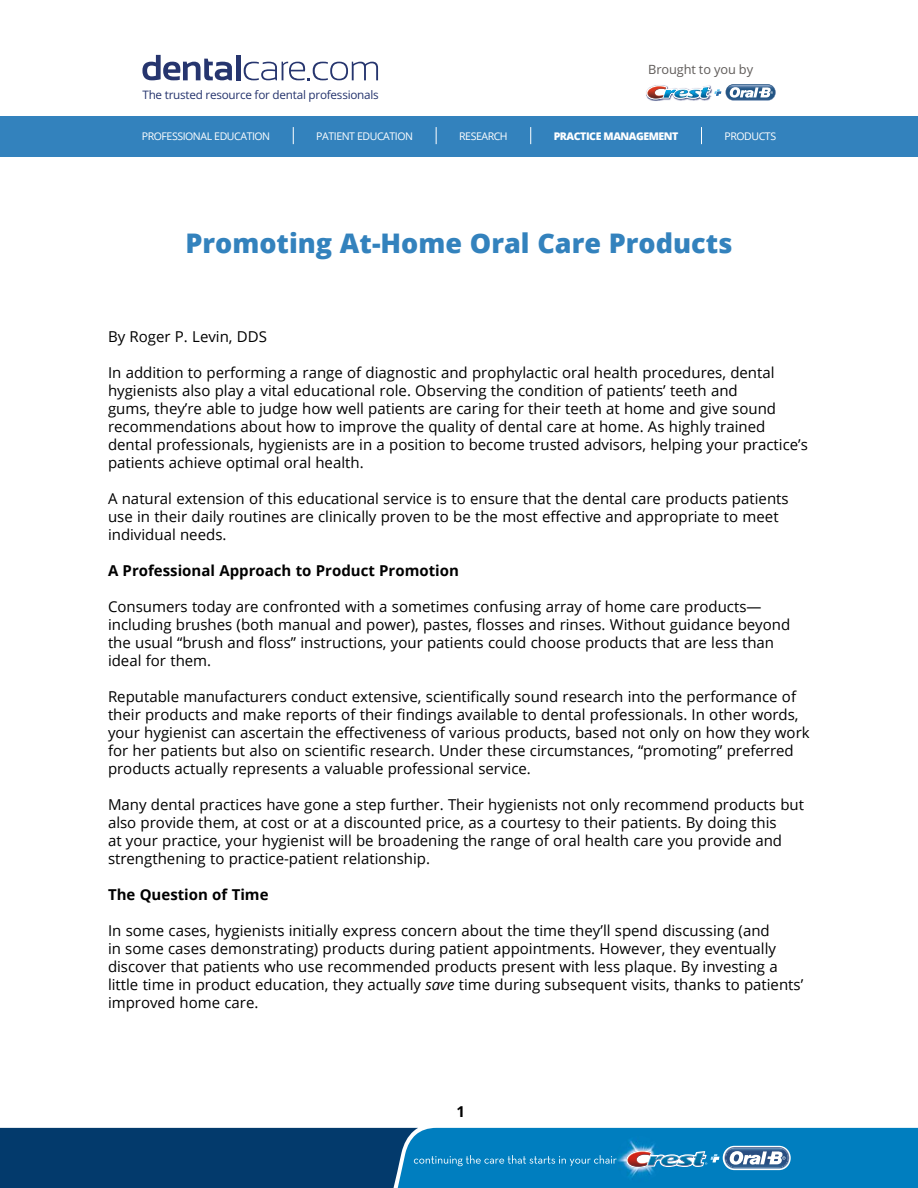
<style>
.page{position:relative;width:918px;height:1188px;background:#fff}
.page>*{position:absolute;margin:0;border:0;box-sizing:border-box;transform-origin:0 0}
.t1{font:800 27px "Open Sans";color:#3382bd}
.Main_Body{font:15px/18px "Open Sans";color:#000}
.Main_Body-2{font:700 15px "Open Sans";color:#000}
.Page_Number{font:700 15px "Open Sans";color:#000}
.t2{font:12.75px "Open Sans";letter-spacing:-.01em;color:#5f5b59}
.t3{font:11.7px "Open Sans";letter-spacing:-.02em;color:#26356e}
.t4{font:10.5px "Open Sans";letter-spacing:-.04em;color:#fff}
.t5{font:800 10.5px "Open Sans";letter-spacing:-.04em;color:#fff}
.s1{font-style:italic}
</style>
<div class="page">
<svg style="left:142px;top:55px;width:90px;height:25px"></svg>
<hr style="left:236px;top:55px;width:4px;height:25px;background:#26356e">
<svg style="left:244px;top:62px;width:134px;height:18px"></svg>
<img style="left:730px;top:84px;width:46px;height:17px">
<img style="left:650px;top:100px;width:58px;height:1px">
<svg style="left:646px;top:85px;width:129px;height:15px"></svg>
<img style="left:670px;top:87px;width:41px;height:11px">
<div style="left:0;top:117px;width:918px;height:40px;background:#3382bd"></div>
<svg style="left:293px;top:127px;width:1px;height:17px"></svg>
<svg style="left:436px;top:127px;width:1px;height:17px"></svg>
<svg style="left:530px;top:127px;width:1px;height:17px"></svg>
<svg style="left:701px;top:127px;width:1px;height:17px"></svg>
<svg style="left:0;top:1128px;width:918px;height:60px;background:#0b639b"></svg>
<p class="t3" style="left:142px;top:86px;width:238px">The trusted resource for dental professionals</p>
<p class="t2" style="left:648px;top:61px;width:106px">Brought to you by</p>
<p class="t4" style="left:142px;top:129px;width:130px">PROFESSIONAL EDUCATION</p>
<p class="t4" style="left:316px;top:129px;width:98px">PATIENT EDUCATION</p>
<p class="t4" style="left:459px;top:129px;width:50px">RESEARCH</p>
<p class="t5" style="left:554px;top:129px;width:126px">PRACTICE MANAGEMENT</p>
<p class="t4" style="left:725px;top:129px;width:53px">PRODUCTS</p>
<p class="t1" style="left:185px;top:222px;width:549px">Promoting At-Home Oral Care Products</p>
<p class="Main_Body" style="left:108px;top:327px;width:161px">By Roger P. Levin, DDS</p>
<p class="Main_Body" style="left:108px;top:363px;width:701px">In addition to performing a range of diagnostic and prophylactic oral health procedures, dental hygienists also play a vital educational role. Observing the condition of patients’ teeth and<br>gums, they’re able to judge how well patients are caring for their teeth at home and give sound recommendations about how to improve the quality of dental care at home. As highly trained dental professionals, hygienists are in a position to become trusted advisors, helping your practice’s patients achieve optimal oral health.</p>
<p class="Main_Body" style="left:108px;top:489px;width:682px">A natural extension of this educational service is to ensure that the dental care products patients use in their daily routines are clinically proven to be the most effective and appropriate to meet individual needs.</p>
<p class="Main_Body-2" style="left:108px;top:560px;width:352px">A Professional Approach to Product Promotion</p>
<p class="Main_Body" style="left:108px;top:597px;width:684px">Consumers today are confronted with a sometimes confusing array of home care products— including brushes (both manual and power), pastes, flosses and rinses. Without guidance beyond the usual “brush and floss” instructions, your patients could choose products that are less than ideal for them.</p>
<p class="Main_Body" style="left:108px;top:687px;width:703px">Reputable manufacturers conduct extensive, scientifically sound research into the performance of their products and make reports of their findings available to dental professionals. In other words, your hygienist can ascertain the effectiveness of various products, based not only on how they work for her patients but also on scientific research. Under these circumstances, “promoting” preferred products actually represents a valuable professional service.</p>
<p class="Main_Body" style="left:108px;top:795px;width:698px">Many dental practices have gone a step further. Their hygienists not only recommend products but also provide them, at cost or at a discounted price, as a courtesy to their patients. By doing this<br>at your practice, your hygienist will be broadening the range of oral health care you provide and strengthening to practice-patient relationship.</p>
<p class="Main_Body-2" style="left:108px;top:884px;width:162px">The Question of Time</p>
<p class="Main_Body" style="left:108px;top:921px;width:697px">In some cases, hygienists initially express concern about the time they’ll spend discussing (and<br>in some cases demonstrating) products during patient appointments. However, they eventually discover that patients who use recommended products present with less plaque. By investing a little time in product education, they actually <span class="s1">save</span> time during subsequent visits, thanks to patients’ improved home care.</p>
<p class="Page_Number" style="left:456px;top:1101px;width:10px">1</p>
</div>
